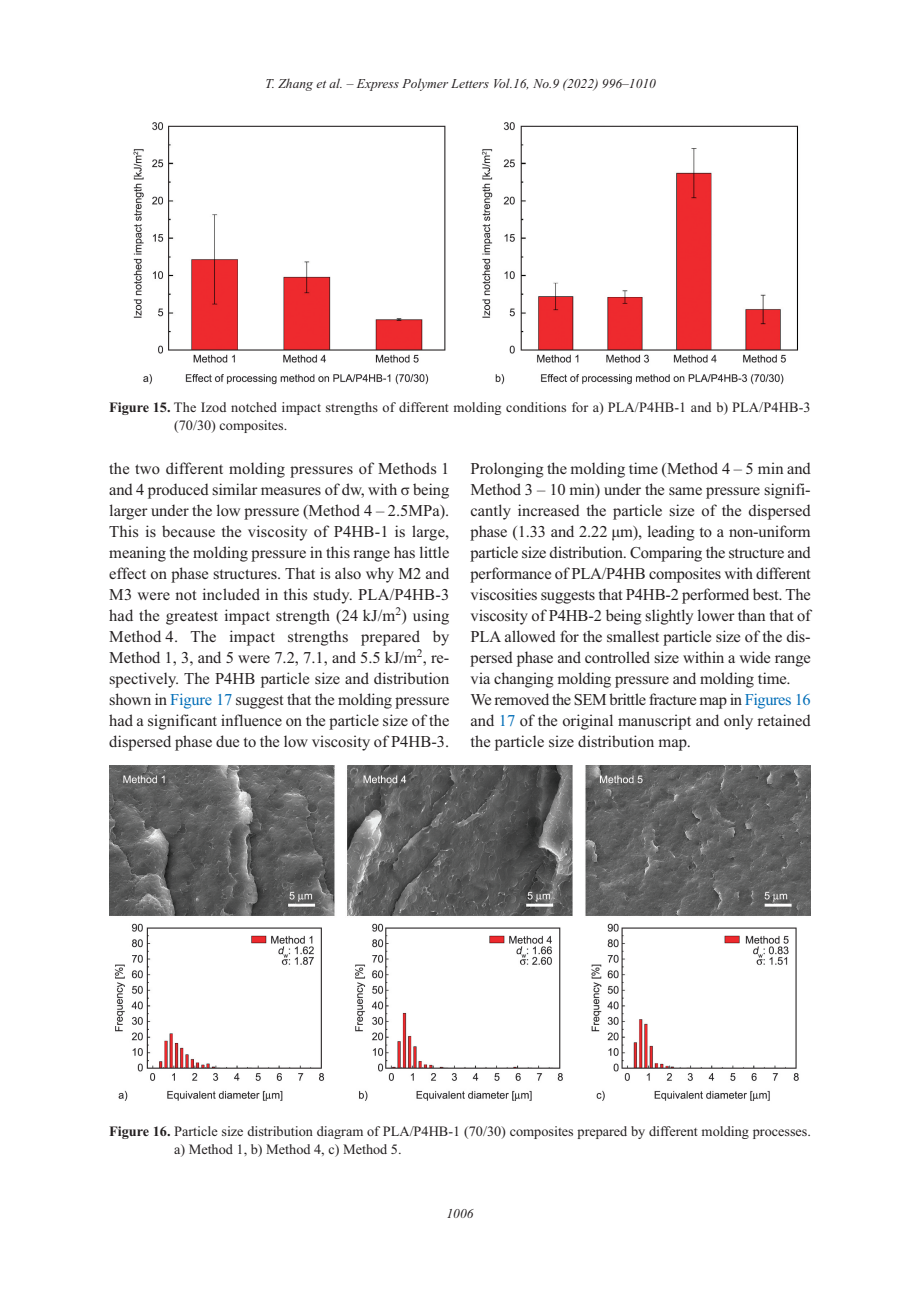
<style>
.page{position:relative;width:920px;height:1290px;background:#fff}
.page>*{position:absolute;margin:0;border:0;box-sizing:border-box;transform-origin:0 0}
.t1{font:16.5px/21px "Times New Roman";letter-spacing:-.01em;color:#231f20;text-align:justify}
.t2{font:14.25px/18px "Times New Roman";color:#231f20}
.t3{font:italic 13.5px "Times New Roman";color:#231f20}
.s1{font-weight:700}
.s2{color:#006db7}
</style>
<div class="page">
<img style="left:133px;top:122px;width:666px;height:263px">
<img style="left:109px;top:766px;width:702px;height:335px">
<p class="t3" style="left:265px;top:76px;width:392px">T. Zhang et al. – Express Polymer Letters Vol.16, No.9 (2022) 996–1010</p>
<p class="t2" style="left:174px;top:398px;width:638px;text-indent:-65px"><span class="s1">Figure 15.</span> The Izod notched impact strengths of different molding conditions for a) PLA/P4HB-1 and b) PLA/P4HB-3 (70/30) composites.</p>
<p class="t1" style="left:109px;top:458px;width:342px">the two different molding pressures of Methods 1 and 4 produced similar measures of dw, with σ being larger under the low pressure (Method 4 – 2.5MPa).<br>This is because the viscosity of P4HB-1 is large, meaning the molding pressure in this range has little effect on phase structures. That is also why M2 and M3 were not included in this study. PLA/P4HB-3 had the greatest impact strength (24 kJ/m<sup>2</sup>) using Method 4. The impact strengths prepared by Method 1, 3, and 5 were 7.2, 7.1, and 5.5 kJ/m<sup>2</sup>, re&shy;spectively. The P4HB particle size and distribution shown in <span class="s2">Figure 17</span> suggest that the molding pressure had a significant influence on the particle size of the dispersed phase due to the low viscosity of P4HB-3.</p>
<p class="t1" style="left:471px;top:458px;width:342px;text-align:left">Prolonging the molding time (Method 4 – 5 min and Method 3 – 10 min) under the same pressure signifi&shy;cantly increased the particle size of the dispersed phase (1.33 and 2.22 μm), leading to a non-uniform particle size distribution. Comparing the structure and performance of PLA/P4HB composites with different viscosities suggests that P4HB-2 performed best. The viscosity of P4HB-2 being slightly lower than that of PLA allowed for the smallest particle size of the dis&shy;persed phase and controlled size within a wide range via changing molding pressure and molding time.<br>We removed the SEM brittle fracture map in <span class="s2">Figures 16 </span>and <span class="s2">17</span> of the original manuscript and only retained the particle size distribution map.</p>
<p class="t2" style="left:174px;top:1122px;width:638px;text-indent:-65px"><span class="s1">Figure 16.</span> Particle size distribution diagram of PLA/P4HB-1 (70/30) composites prepared by different molding processes. a) Method 1, b) Method 4, c) Method 5.</p>
<p class="t3" style="left:446px;top:1205px;width:28px">1006</p>
</div>
